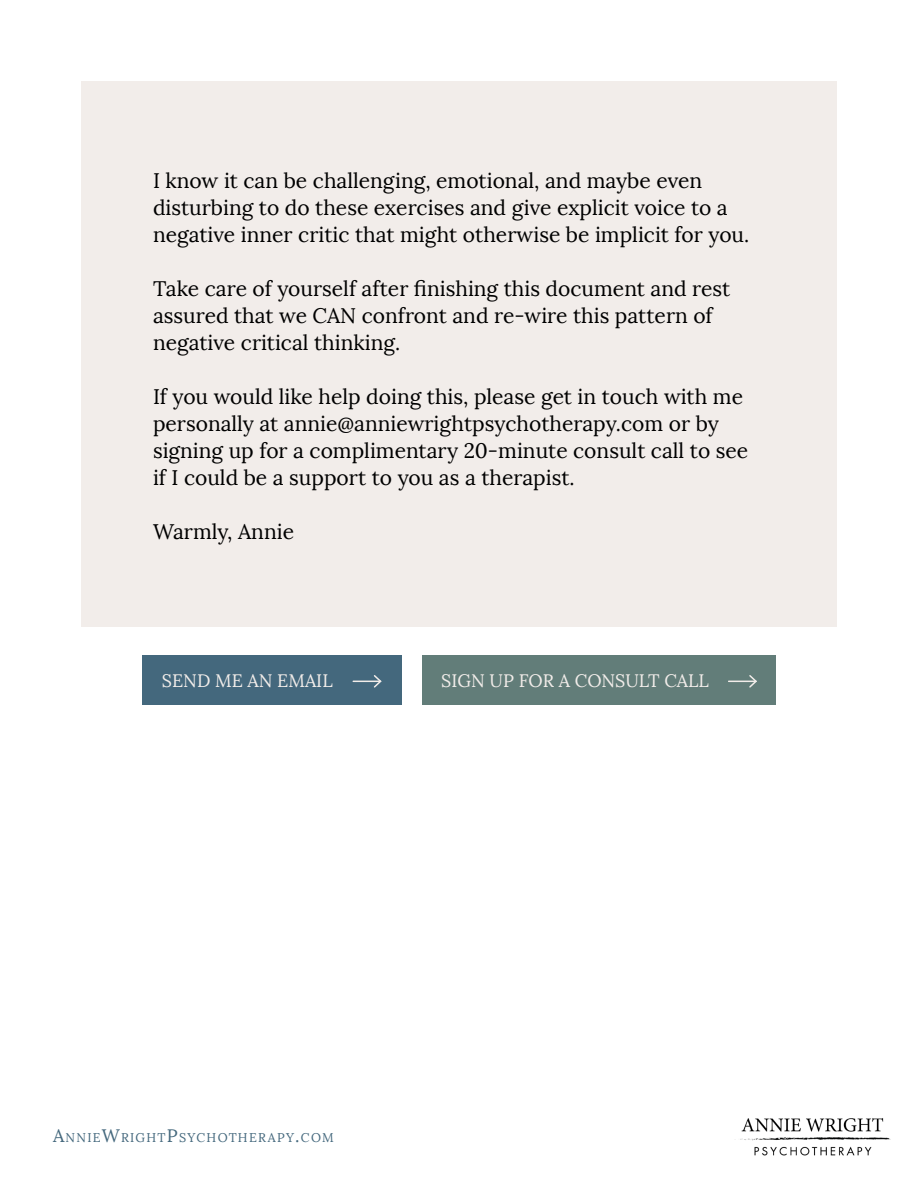
<style>
.page{position:relative;width:918px;height:1188px;background:#fff}
.page>*{position:absolute;margin:0;border:0;box-sizing:border-box;transform-origin:0 0}
.t1{font:21px/27px "Lora";color:#000}
.t2{font:18px "Lora";color:#f2edea}
.t3{font:12.6px "Lora";letter-spacing:.1em;color:#44687d}
.s1{font-size:18px}
</style>
<div class="page">
<div style="left:81px;top:81px;width:756px;height:545px;background:#f2edea"></div>
<img style="left:740px;top:1118px;width:151px;height:38px">
<div style="left:423px;top:656px;width:353px;height:49px;background:#627d79"></div>
<svg style="left:729px;top:675px;width:28px;height:13px"></svg>
<div style="left:142px;top:656px;width:259px;height:49px;background:#44687d"></div>
<svg style="left:353px;top:675px;width:29px;height:13px"></svg>
<p class="t1" style="left:153px;top:167px;width:598px">I know it can be challenging, emotional, and maybe even disturbing to do these exercises and give explicit voice to a negative inner critic that might otherwise be implicit for you.</p>
<p class="t1" style="left:153px;top:275px;width:579px">Take care of yourself after finishing this document and rest assured that we CAN confront and re-wire this pattern of negative critical thinking.</p>
<p class="t1" style="left:153px;top:383px;width:597px">If you would like help doing this, please get in touch with me personally at annie@anniewrightpsychotherapy.com or by signing up for a complimentary 20-minute consult call to see if I could be a support to you as a therapist.</p>
<p class="t1" style="left:153px;top:518px;width:143px">Warmly, Annie</p>
<p class="t2" style="left:162px;top:670px;width:172px">SEND ME AN EMAIL</p>
<p class="t2" style="left:441px;top:670px;width:269px">SIGN UP FOR A CONSULT CALL</p>
<p class="t3" style="left:53px;top:1130px;width:282px"><span class="s1">A</span>NNIE<span class="s1">W</span>RIGHT<span class="s1">P</span>SYCHOTHERAPY<span class="s1">.</span>COM</p>
</div>
